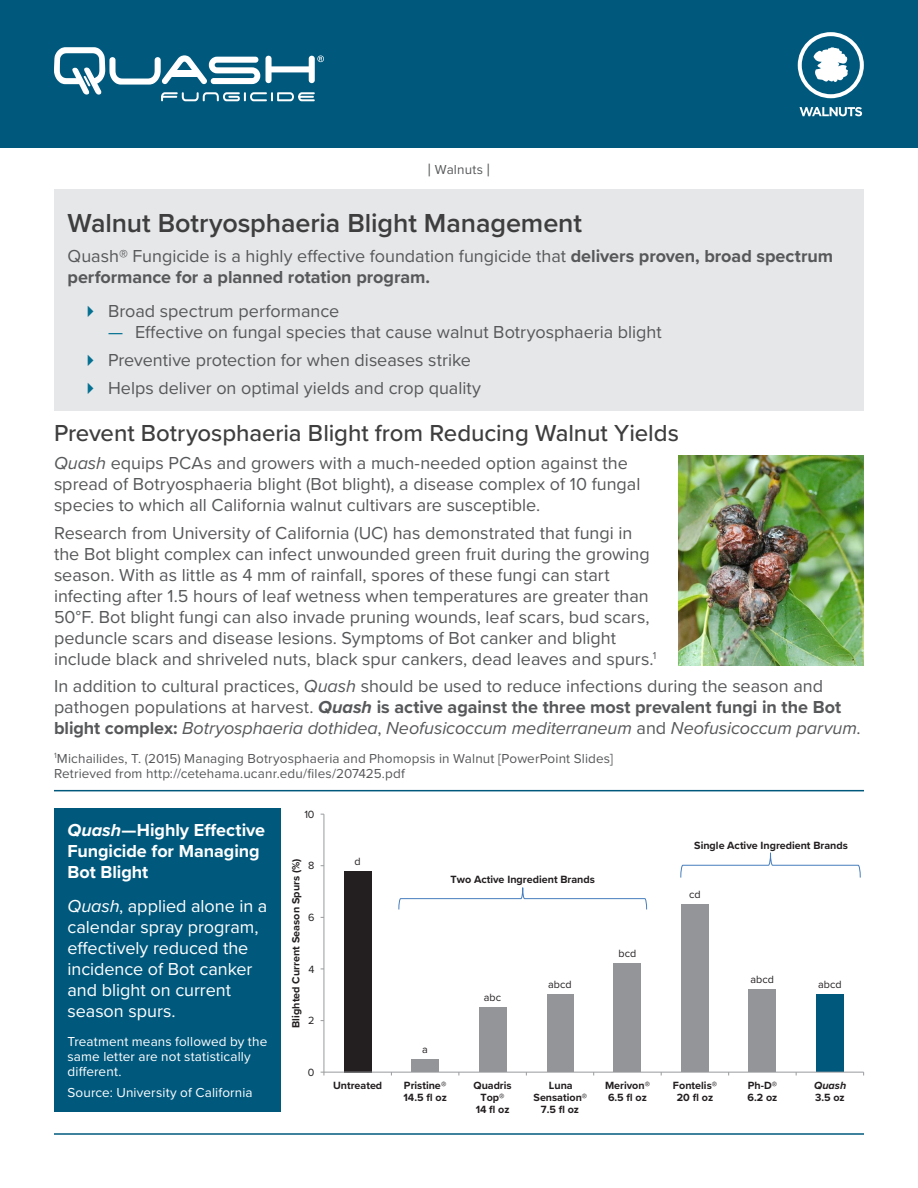
<style>
.page{position:relative;width:918px;height:1188px;background:#fff}
.page>*{position:absolute;margin:0;border:0;box-sizing:border-box;transform-origin:0 0}
.Heading_1{font:600 27px "Proxima Nova";letter-spacing:-.005em;color:#3e3e3f}
.Heading_2{font:500 24px "Proxima Nova";letter-spacing:-.005em;color:#3e3e3f}
.body{font:18px/21px "Proxima Nova";color:#57585a}
.body-2{font:700 18px/21px "Proxima Nova";color:#57585a}
.body-3{font:18px/21px "Proxima Nova";color:#fff}
.table_header{font:700 18px/21px "Proxima Nova";color:#fff}
.body-4{font:13.5px/15px "Proxima Nova";letter-spacing:.01em;color:#57585a}
.body-5{font:13.5px/15px "Proxima Nova";letter-spacing:.01em;color:#fff}
.crop{font:13.5px "Proxima Nova";letter-spacing:.01em;color:#57585a}
.t1{font:700 10.8px/12.3px "Proxima Nova";color:#231f20}
.t2{font:10.8px "Proxima Nova";letter-spacing:.005em;color:#231f20}
.t3{font:italic 700 10.8px/12.3px "Proxima Nova";color:#231f20}
.s1{font-size:18px}
.s2{font-weight:400}
.s3{color:#047092}
.s4{font-style:italic}
.s5{font-weight:700;font-style:italic}
.s6{font-weight:700}
.s7{font-style:normal}
</style>
<div class="page">
<div style="left:0;top:0;width:918px;height:148px;background:#00597d"></div>
<hr style="left:54px;top:1133px;width:810px;height:2px;background:#00597d">
<svg style="left:54px;top:47px;width:270px;height:54px"></svg>
<svg style="left:798px;top:32px;width:66px;height:66px"></svg>
<svg style="left:800px;top:107px;width:62px;height:9px"></svg>
<div style="left:54px;top:189px;width:810px;height:221px;background:#e6e7e9"></div>
<hr style="left:54px;top:790px;width:810px;height:1px;background:#00597d">
<img style="left:678px;top:455px;width:186px;height:210px">
<div style="left:344px;top:871px;width:27px;height:201px;background:#231f20"></div>
<div style="left:412px;top:1059px;width:27px;height:13px;background:#939598"></div>
<div style="left:479px;top:1008px;width:27px;height:64px;background:#939598"></div>
<div style="left:547px;top:995px;width:26px;height:77px;background:#939598"></div>
<div style="left:614px;top:964px;width:27px;height:108px;background:#939598"></div>
<div style="left:681px;top:904px;width:27px;height:168px;background:#939598"></div>
<div style="left:749px;top:990px;width:27px;height:82px;background:#939598"></div>
<div style="left:816px;top:995px;width:27px;height:77px;background:#00597d"></div>
<hr style="left:324px;top:814px;width:1px;height:258px;background:#989a9d">
<hr style="left:324px;top:1072px;width:540px;height:1px;background:#989a9d">
<svg style="left:398px;top:887px;width:249px;height:23px"></svg>
<svg style="left:680px;top:852px;width:181px;height:26px"></svg>
<div style="left:54px;top:808px;width:227px;height:303px;background:#00597d"></div>
<p class="crop" style="left:428px;top:160px;width:64px"><span class="s1">|</span> Walnuts <span class="s1">|</span></p>
<p class="Heading_1" style="left:68px;top:203px;width:516px">Walnut Botryosphaeria Blight Management</p>
<p class="body-2" style="left:68px;top:245px;width:767px"><span class="s2">Quash® Fungicide is a highly effective foundation fungicide that</span> delivers proven, broad spectrum performance for a planned rotation program.</p>
<p class="body" style="left:108px;top:300px;width:233px">Broad spectrum performance</p>
<p class="body" style="left:108px;top:321px;width:555px"><span class="s3">—</span> Effective on fungal species that cause walnut Botryosphaeria blight</p>
<p class="body" style="left:108px;top:349px;width:365px">Preventive protection for when diseases strike</p>
<p class="body" style="left:108px;top:377px;width:375px">Helps deliver on optimal yields and crop quality</p>
<p class="Heading_2" style="left:54px;top:415px;width:626px">Prevent Botryosphaeria Blight from Reducing Walnut Yields</p>
<p class="body" style="left:54px;top:452px;width:588px"><span class="s4">Quash</span> equips PCAs and growers with a much-needed option against the spread of Botryosphaeria blight (Bot blight), a disease complex of 10 fungal species to which all California walnut cultivars are susceptible.</p>
<p class="body" style="left:54px;top:521px;width:604px">Research from University of California (UC) has demonstrated that fungi in the Bot blight complex can infect unwounded green fruit during the growing season. With as little as 4 mm of rainfall, spores of these fungi can start infecting after 1.5 hours of leaf wetness when temperatures are greater than 50°F. Bot blight fungi can also invade pruning wounds, leaf scars, bud scars, peduncle scars and disease lesions. Symptoms of Bot canker and blight include black and shriveled nuts, black spur cankers, dead leaves and spurs.<sup>1</sup></p>
<p class="body" style="left:54px;top:675px;width:808px">In addition to cultural practices, <span class="s4">Quash</span> should be used to reduce infections during the season and pathogen populations at harvest. <span class="s5">Quash</span> <span class="s6">is active against the three most prevalent fungi in the Bot blight complex:</span> <span class="s4">Botryosphaeria dothidea</span>, <span class="s4">Neofusicoccum mediterraneum</span> and <span class="s4">Neofusicoccum parvum</span>.</p>
<p class="body-4" style="left:54px;top:750px;width:561px"><sup>1</sup>Michailides, T. (2015) Managing Botryosphaeria and Phomopsis in Walnut [PowerPoint Slides]<br>Retrieved from http://cetehama.ucanr.edu/files/207425.pdf</p>
<p class="table_header" style="left:68px;top:819px;width:199px"><span class="s4">Quash</span>—Highly Effective<br>Fungicide for Managing<br>Bot Blight</p>
<p class="body-3" style="left:68px;top:895px;width:201px"><span class="s4">Quash</span>, applied alone in a calendar spray program, effectively reduced the incidence of Bot canker and blight on current season spurs.</p>
<p class="body-5" style="left:68px;top:1033px;width:201px">Treatment means followed by the same letter are not statistically different.</p>
<p class="body-5" style="left:68px;top:1085px;width:187px">Source: University of California</p>
<p class="t2" style="left:304px;top:806px;width:12px">10</p>
<p class="t1" style="left:289px;top:1028px;width:171px;rotate:-90deg">Blighted Current Season Spurs (%)</p>
<p class="t2" style="left:308px;top:858px;width:8px">8</p>
<p class="t2" style="left:308px;top:909px;width:8px">6</p>
<p class="t2" style="left:309px;top:961px;width:8px">4</p>
<p class="t2" style="left:308px;top:1013px;width:8px">2</p>
<p class="t2" style="left:308px;top:1064px;width:8px">0</p>
<p class="t2" style="left:355px;top:853px;width:8px">d</p>
<p class="t1" style="left:451px;top:873px;width:146px">Two Active Ingredient Brands</p>
<p class="t2" style="left:422px;top:1041px;width:7px">a</p>
<p class="t2" style="left:484px;top:990px;width:19px">abc</p>
<p class="t2" style="left:548px;top:977px;width:25px">abcd</p>
<p class="t2" style="left:619px;top:946px;width:19px">bcd</p>
<p class="t1" style="left:694px;top:839px;width:155px">Single Active Ingredient Brands</p>
<p class="t2" style="left:689px;top:886px;width:13px">cd</p>
<p class="t2" style="left:751px;top:972px;width:25px">abcd</p>
<p class="t2" style="left:818px;top:977px;width:25px">abcd</p>
<p class="t1" style="left:333px;top:1079px;width:51px">Untreated</p>
<p class="t1" style="left:404px;top:1079px;width:45px">Pristine®<br>14.5 fl oz</p>
<p class="t1" style="left:473px;top:1079px;width:40px;text-align:center">Quadris<br>Top®<br>14 fl oz</p>
<p class="t1" style="left:534px;top:1079px;width:55px;text-align:center">Luna<br>Sensation®<br>7.5 fl oz</p>
<p class="t1" style="left:605px;top:1079px;width:46px">Merivon®<br>6.5 fl oz</p>
<p class="t1" style="left:673px;top:1079px;width:46px;text-align:center">Fontelis®<br>20 fl oz</p>
<p class="t1" style="left:748px;top:1079px;width:31px">Ph-D®<br>6.2 oz</p>
<p class="t3" style="left:814px;top:1079px;width:34px">Quash<br><span class="s7">3.5 oz</span></p>
</div>
